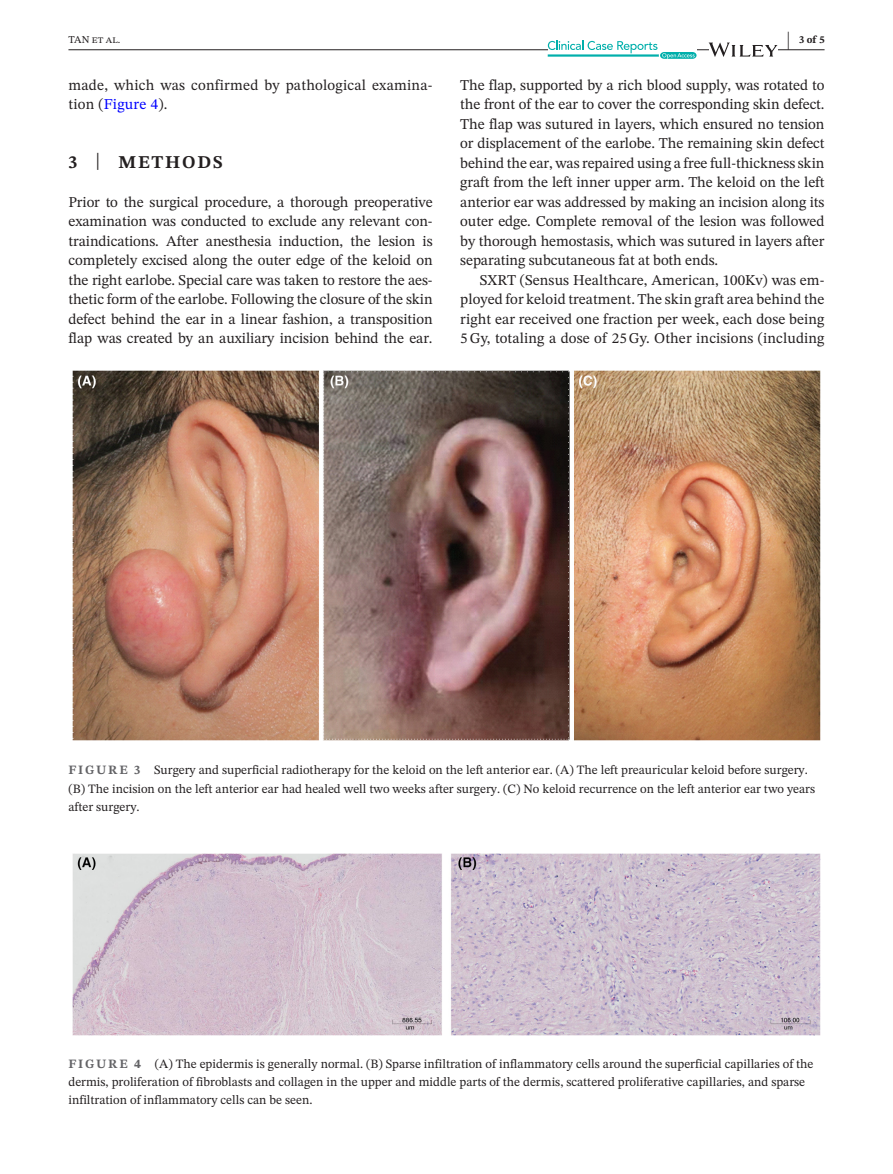
<style>
.page{position:relative;width:893px;height:1174px;background:#fff}
.page>*{position:absolute;margin:0;border:0;box-sizing:border-box;transform-origin:0 0}
.t1{font:700 21px "STIX Two Text";color:#231f20;scale:.42 1}
.t2{font:700 18px "STIX Two Text";letter-spacing:.1em;color:#231f20}
.t3{font:15px/19.5px "STIX Two Text";letter-spacing:.005em;color:#231f20;text-align:justify}
.t4{font:12.75px/18px "STIX Two Text";color:#231f20}
.t5{font:10.5px "STIX Two Text";color:#231f20}
.t6{font:700 10.5px "STIX Two Text";color:#231f20}
.s1{color:#00f}
.s2{font-weight:400;font-size:23.7px}
.s3{font-weight:700;color:#636366}
</style>
<div class="page">
<hr style="left:68px;top:49px;width:756px;height:1px;background:#231f20">
<svg style="left:548px;top:41px;width:148px;height:18px"></svg>
<svg style="left:709px;top:43px;width:68px;height:14px"></svg>
<img style="left:72px;top:370px;width:749px;height:370px">
<img style="left:72px;top:853px;width:749px;height:182px">
<h1 class="t1" style="left:787px;top:24px;width:8px">|</h1>
<p class="t5" style="left:68px;top:32px;width:53px">TAN et al.</p>
<p class="t6" style="left:799px;top:32px;width:27px">3 of 5</p>
<p class="t3" style="left:68px;top:75px;width:366px">made, which was confirmed by pathological examina&shy;tion (<span class="s1">Figure 4</span>).</p>
<p class="t3" style="left:460px;top:75px;width:366px">The flap, supported by a rich blood supply, was rotated to the front of the ear to cover the corresponding skin defect.<br>The flap was sutured in layers, which ensured no tension or displacement of the earlobe. The remaining skin defect behind the ear, was repaired using a free full-thickness skin graft from the left inner upper arm. The keloid on the left anterior ear was addressed by making an incision along its outer edge. Complete removal of the lesion was followed by thorough hemostasis, which was sutured in layers after separating subcutaneous fat at both ends.</p>
<p class="t3" style="left:460px;top:270px;width:366px;text-indent:19px">SXRT (Sensus Healthcare, American, 100Kv) was em&shy;ployed for keloid treatment. The skin graft area behind the right ear received one fraction per week, each dose being 5Gy, totaling a dose of 25Gy. Other incisions (including</p>
<p class="t2" style="left:68px;top:149px;width:156px">3 <span class="s2">|</span> METHODS</p>
<p class="t3" style="left:68px;top:192px;width:366px">Prior to the surgical procedure, a thorough preoperative examination was conducted to exclude any relevant con&shy;traindications. After anesthesia induction, the lesion is completely excised along the outer edge of the keloid on the right earlobe. Special care was taken to restore the aes&shy;thetic form of the earlobe. Following the closure of the skin defect behind the ear in a linear fashion, a transposition flap was created by an auxiliary incision behind the ear.</p>
<p class="t4" style="left:68px;top:761px;width:748px"><span class="s3">FIGURE 3</span> Surgery and superficial radiotherapy for the keloid on the left anterior ear. (A) The left preauricular keloid before surgery. (B) The incision on the left anterior ear had healed well two weeks after surgery. (C) No keloid recurrence on the left anterior ear two years after surgery.</p>
<p class="t4" style="left:68px;top:1054px;width:747px"><span class="s3">FIGURE 4</span> (A) The epidermis is generally normal. (B) Sparse infiltration of inflammatory cells around the superficial capillaries of the dermis, proliferation of fibroblasts and collagen in the upper and middle parts of the dermis, scattered proliferative capillaries, and sparse infiltration of inflammatory cells can be seen.</p>
</div>
